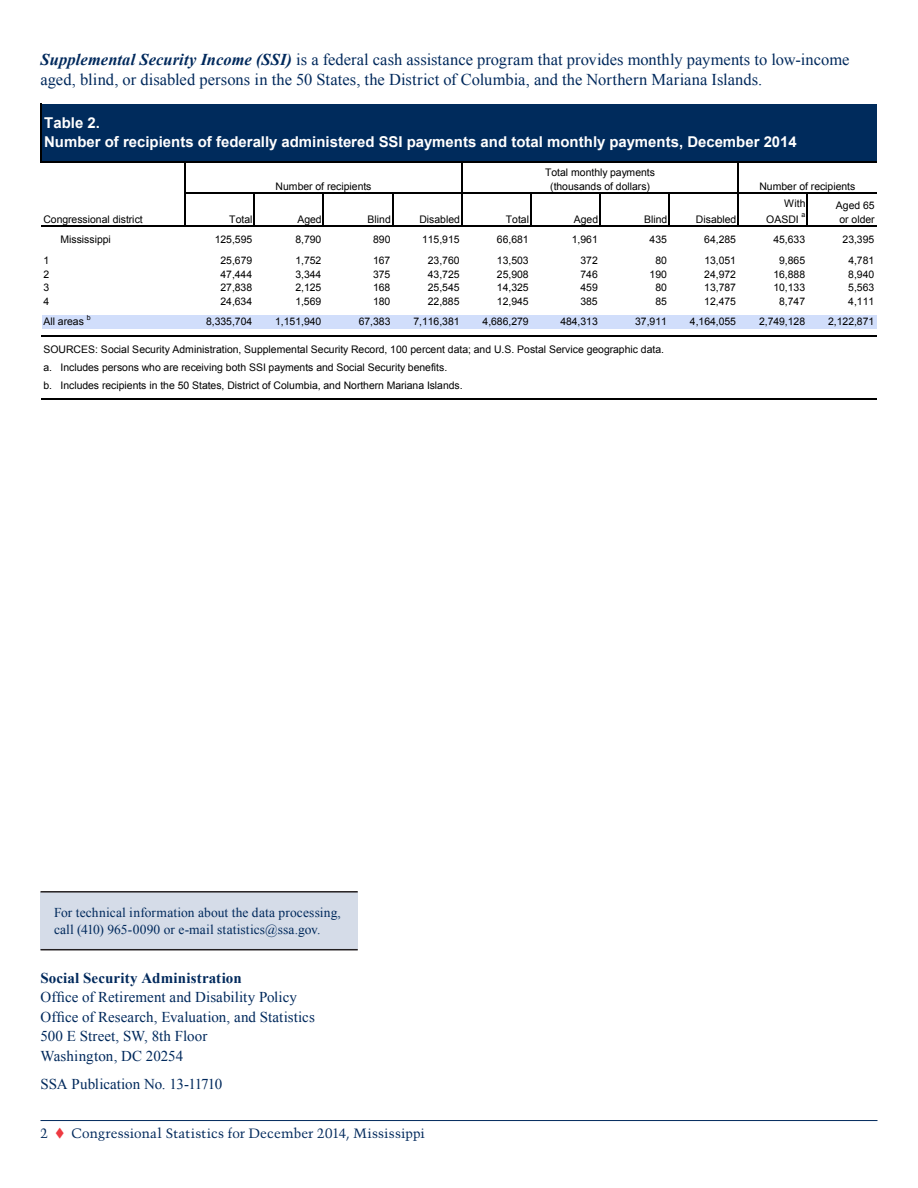
<style>
.page{position:relative;width:918px;height:1188px;background:#fff}
.page>*{position:absolute;margin:0;border:0;box-sizing:border-box;transform-origin:0 0}
.t1{font:16.5px/19.5px "Times New Roman";color:#00295c}
.t2{font:15px/19.5px "Times New Roman";letter-spacing:.005em;color:#00295c}
.t3{font:700 15px/19.2px "Arial";color:#fff}
.t4{font:700 15px "Times New Roman";letter-spacing:.01em;color:#00295c}
.t5{font:13.5px/16.2px "Times New Roman";letter-spacing:.01em;color:#00295c}
.t6{font:13.5px "Trump Mediaeval";letter-spacing:.01em;color:#00295c}
.t7{font:10.5px/13.6px "Arial";letter-spacing:-.005em;color:#000}
.t8{font:7.05px "Arial";color:#000}
.s1{font-weight:700;font-style:italic}
.s2{color:#ee3a41}
</style>
<div class="page">
<hr style="left:40px;top:1120px;width:838px;height:1px;background:#00295c">
<div style="left:42px;top:104px;width:835px;height:59px;background:#002b5c"></div>
<div style="left:42px;top:315px;width:835px;height:14px;background:#d1defb"></div>
<hr style="left:41px;top:103px;width:1px;height:60px;background:#000">
<hr style="left:185px;top:163px;width:1px;height:64px;background:#000">
<hr style="left:461px;top:163px;width:1px;height:64px;background:#000">
<hr style="left:737px;top:163px;width:2px;height:64px;background:#000">
<hr style="left:254px;top:194px;width:1px;height:33px;background:#000">
<hr style="left:323px;top:194px;width:1px;height:33px;background:#000">
<hr style="left:392px;top:194px;width:1px;height:33px;background:#000">
<hr style="left:530px;top:194px;width:2px;height:33px;background:#000">
<hr style="left:599px;top:194px;width:2px;height:33px;background:#000">
<hr style="left:668px;top:194px;width:2px;height:33px;background:#000">
<hr style="left:807px;top:194px;width:1px;height:33px;background:#000">
<hr style="left:42px;top:162px;width:835px;height:1px;background:#000">
<hr style="left:186px;top:192px;width:691px;height:2px;background:#000">
<hr style="left:41px;top:225px;width:836px;height:2px;background:#000">
<hr style="left:41px;top:335px;width:836px;height:1px;background:#000">
<hr style="left:41px;top:399px;width:836px;height:1px;background:#000">
<div style="left:40px;top:892px;width:318px;height:58px;background:#d5dce8"></div>
<hr style="left:40px;top:891px;width:318px;height:2px;background:#231f20">
<hr style="left:40px;top:949px;width:318px;height:1px;background:#231f20">
<h1 class="t1" style="left:40px;top:50px;width:810px"><span class="s1">Supplemental Security Income (SSI)</span> is a federal cash assistance program that provides monthly payments to low-income aged, blind, or disabled persons in the 50 States, the District of Columbia, and the Northern Mariana Islands.</h1>
<p class="t3" style="left:44px;top:113px;width:754px">Table 2.<br>Number of recipients of federally administered SSI payments and total monthly payments, December 2014</p>
<p class="t7" style="left:276px;top:179px;width:97px">Number of recipients</p>
<p class="t7" style="left:545px;top:166px;width:112px;text-align:center">Total monthly payments (thousands of dollars)</p>
<p class="t7" style="left:759px;top:179px;width:97px">Number of recipients</p>
<p class="t7" style="left:766px;top:196px;width:41px;line-height:15.6px;text-indent:18px">With<br>OASDI</p>
<p class="t7" style="left:836px;top:199px;width:40px;text-align:center">Aged 65 or older</p>
<p class="t8" style="left:802px;top:210px;width:5px">a</p>
<p class="t7" style="left:229px;top:212px;width:25px">Total</p>
<p class="t7" style="left:297px;top:212px;width:26px">Aged</p>
<p class="t7" style="left:368px;top:212px;width:25px">Blind</p>
<p class="t7" style="left:419px;top:212px;width:42px">Disabled</p>
<p class="t7" style="left:506px;top:212px;width:25px">Total</p>
<p class="t7" style="left:574px;top:212px;width:26px">Aged</p>
<p class="t7" style="left:644px;top:212px;width:25px">Blind</p>
<p class="t7" style="left:696px;top:212px;width:42px">Disabled</p>
<p class="t7" style="left:43px;top:212px;width:101px">Congressional district</p>
<p class="t7" style="left:43px;top:253px;width:7px;text-align:justify">1<br>2<br>3<br>4</p>
<p class="t7" style="left:43px;top:315px;width:42px">All areas</p>
<p class="t7" style="left:61px;top:233px;width:52px">Mississippi</p>
<p class="t7" style="left:215px;top:233px;width:39px">125,595</p>
<p class="t7" style="left:295px;top:233px;width:27px">8,790</p>
<p class="t7" style="left:373px;top:233px;width:19px">890</p>
<p class="t7" style="left:422px;top:233px;width:39px">115,915</p>
<p class="t7" style="left:497px;top:233px;width:33px">66,681</p>
<p class="t7" style="left:572px;top:233px;width:27px">1,961</p>
<p class="t7" style="left:650px;top:233px;width:19px">435</p>
<p class="t7" style="left:704px;top:233px;width:33px">64,285</p>
<p class="t7" style="left:773px;top:233px;width:33px">45,633</p>
<p class="t7" style="left:843px;top:233px;width:33px">23,395</p>
<p class="t7" style="left:221px;top:253px;width:33px">25,679</p>
<p class="t7" style="left:295px;top:253px;width:27px">1,752</p>
<p class="t7" style="left:373px;top:253px;width:19px">167</p>
<p class="t7" style="left:428px;top:253px;width:33px">23,760</p>
<p class="t7" style="left:497px;top:253px;width:33px">13,503</p>
<p class="t7" style="left:580px;top:253px;width:19px">372</p>
<p class="t7" style="left:655px;top:253px;width:13px">80</p>
<p class="t7" style="left:704px;top:253px;width:33px">13,051</p>
<p class="t7" style="left:779px;top:253px;width:27px">9,865</p>
<p class="t7" style="left:848px;top:253px;width:27px">4,781</p>
<p class="t7" style="left:220px;top:267px;width:33px">47,444</p>
<p class="t7" style="left:295px;top:267px;width:27px">3,344</p>
<p class="t7" style="left:373px;top:267px;width:19px">375</p>
<p class="t7" style="left:428px;top:267px;width:33px">43,725</p>
<p class="t7" style="left:497px;top:267px;width:33px">25,908</p>
<p class="t7" style="left:580px;top:267px;width:19px">746</p>
<p class="t7" style="left:650px;top:267px;width:19px">190</p>
<p class="t7" style="left:704px;top:267px;width:33px">24,972</p>
<p class="t7" style="left:773px;top:267px;width:33px">16,888</p>
<p class="t7" style="left:848px;top:267px;width:27px">8,940</p>
<p class="t7" style="left:220px;top:281px;width:33px">27,838</p>
<p class="t7" style="left:295px;top:281px;width:27px">2,125</p>
<p class="t7" style="left:373px;top:281px;width:19px">168</p>
<p class="t7" style="left:428px;top:281px;width:33px">25,545</p>
<p class="t7" style="left:497px;top:281px;width:33px">14,325</p>
<p class="t7" style="left:580px;top:281px;width:19px">459</p>
<p class="t7" style="left:655px;top:281px;width:13px">80</p>
<p class="t7" style="left:704px;top:281px;width:33px">13,787</p>
<p class="t7" style="left:773px;top:281px;width:33px">10,133</p>
<p class="t7" style="left:848px;top:281px;width:27px">5,563</p>
<p class="t7" style="left:220px;top:295px;width:33px">24,634</p>
<p class="t7" style="left:295px;top:295px;width:27px">1,569</p>
<p class="t7" style="left:373px;top:295px;width:19px">180</p>
<p class="t7" style="left:428px;top:295px;width:33px">22,885</p>
<p class="t7" style="left:497px;top:295px;width:33px">12,945</p>
<p class="t7" style="left:580px;top:295px;width:19px">385</p>
<p class="t7" style="left:655px;top:295px;width:13px">85</p>
<p class="t7" style="left:704px;top:295px;width:33px">12,475</p>
<p class="t7" style="left:779px;top:295px;width:27px">8,747</p>
<p class="t7" style="left:848px;top:295px;width:27px">4,111</p>
<p class="t7" style="left:206px;top:315px;width:48px">8,335,704</p>
<p class="t7" style="left:275px;top:315px;width:48px">1,151,940</p>
<p class="t7" style="left:359px;top:315px;width:33px">67,383</p>
<p class="t7" style="left:413px;top:315px;width:48px">7,116,381</p>
<p class="t7" style="left:483px;top:315px;width:48px">4,686,279</p>
<p class="t7" style="left:560px;top:315px;width:39px">484,313</p>
<p class="t7" style="left:635px;top:315px;width:33px">37,911</p>
<p class="t7" style="left:690px;top:315px;width:48px">4,164,055</p>
<p class="t7" style="left:759px;top:315px;width:48px">2,749,128</p>
<p class="t7" style="left:828px;top:315px;width:48px">2,122,871</p>
<p class="t7" style="left:43px;top:359px;width:421px;line-height:18.1px">a.<br>b. Includes recipients in the 50 States, District of Columbia, and Northern Mariana Islands.</p>
<p class="t8" style="left:87px;top:313px;width:5px">b</p>
<p class="t7" style="left:43px;top:343px;width:622px">SOURCES: Social Security Administration, Supplemental Security Record, 100 percent data; and U.S. Postal Service geographic data.</p>
<p class="t7" style="left:61px;top:361px;width:388px">Includes persons who are receiving both SSI payments and Social Security benefits.</p>
<p class="t5" style="left:54px;top:905px;width:288px">For technical information about the data processing, call (410) 965-0090 or e-mail statistics@ssa.gov.</p>
<h2 class="t4" style="left:40px;top:967px;width:203px">Social Security Administration</h2>
<h2 class="t2" style="left:40px;top:987px;width:276px">Office of Retirement and Disability Policy Office of Research, Evaluation, and Statistics 500 E Street, SW, 8th Floor<br>Washington, DC 20254</h2>
<h2 class="t2" style="left:40px;top:1074px;width:183px">SSA Publication No. 13-11710</h2>
<p class="t6" style="left:40px;top:1125px;width:386px">2 <span class="s2">▼</span> Congressional Statistics for December 2014, Mississippi</p>
</div>
